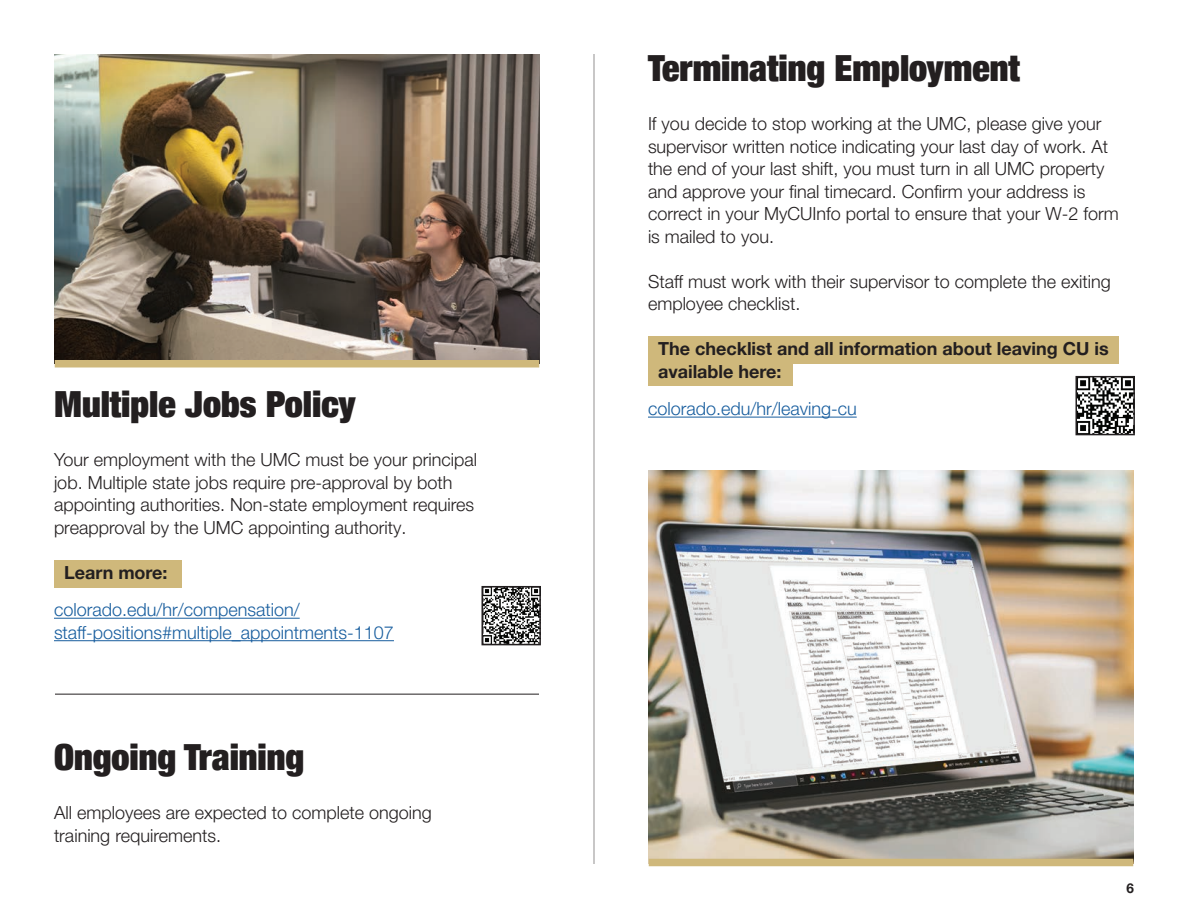
<style>
.page{position:relative;width:1188px;height:918px;background:#fff}
.page>*{position:absolute;margin:0;border:0;box-sizing:border-box;transform-origin:0 0}
.t1{font:900 condensed 36px "Helvetica Neue LT Pro";color:#231f20}
.t2{font:300 18px/22.5px "Helvetica Neue LT Pro";color:#231f20}
.t3{font:300 18px/22.5px "Helvetica Neue LT Pro";color:#175d9e}
.t4{font:700 18px/22.5px "Helvetica Neue LT Pro";color:#231f20}
.t5{font:700 13.5px "Helvetica Neue LT Pro";color:#231f20}
</style>
<div class="page">
<hr style="left:594px;top:54px;width:1px;height:810px;background:#231f20">
<div style="left:54px;top:560px;width:127px;height:27px;background:#cfb87b"></div>
<div style="left:648px;top:337px;width:471px;height:27px;background:#cfb87b"></div>
<div style="left:648px;top:359px;width:145px;height:27px;background:#cfb87b"></div>
<hr style="left:54px;top:618px;width:246px;height:1px;background:#175d9e">
<hr style="left:54px;top:640px;width:340px;height:1px;background:#175d9e">
<hr style="left:648px;top:417px;width:209px;height:1px;background:#175d9e">
<img style="left:1079px;top:379px;width:53px;height:53px">
<div style="left:1076px;top:376px;width:59px;height:59px;border:2px solid #231f20"></div>
<img style="left:485px;top:589px;width:53px;height:53px">
<div style="left:482px;top:586px;width:59px;height:59px;border:2px solid #231f20"></div>
<img style="left:649px;top:470px;width:484px;height:389px">
<hr style="left:55px;top:694px;width:484px;height:1px;background:#231f20">
<img style="left:55px;top:55px;width:484px;height:305px">
<div style="left:55px;top:360px;width:484px;height:8px;background:#cfb87b"></div>
<div style="left:649px;top:859px;width:484px;height:7px;background:#cfb87b"></div>
<h1 class="t1" style="left:54px;top:380px;width:303px">Multiple Jobs Policy</h1>
<p class="t2" style="left:54px;top:448px;width:425px">Your employment with the UMC must be your principal job. Multiple state jobs require pre-approval by both appointing authorities. Non-state employment requires preapproval by the UMC appointing authority.</p>
<p class="t4" style="left:64px;top:561px;width:105px">Learn more:</p>
<p class="t3" style="left:54px;top:598px;width:341px">colorado.edu/hr/compensation/ staff-positions#multiple_appointments-1107</p>
<h1 class="t1" style="left:54px;top:733px;width:252px">Ongoing Training</h1>
<p class="t2" style="left:54px;top:801px;width:379px">All employees are expected to complete ongoing training requirements.</p>
<h1 class="t1" style="left:648px;top:44px;width:373px">Terminating Employment</h1>
<p class="t2" style="left:648px;top:112px;width:472px">If you decide to stop working at the UMC, please give your supervisor written notice indicating your last day of work. At the end of your last shift, you must turn in all UMC property and approve your final timecard. Confirm your address is correct in your MyCUInfo portal to ensure that your W-2 form is mailed to you.</p>
<p class="t2" style="left:648px;top:270px;width:464px">Staff must work with their supervisor to complete the exiting employee checklist.</p>
<p class="t4" style="left:658px;top:337px;width:452px">The checklist and all information about leaving CU is available here:</p>
<p class="t3" style="left:648px;top:397px;width:210px">colorado.edu/hr/leaving-cu</p>
<p class="t5" style="left:1126px;top:880px;width:9px">6</p>
</div>
